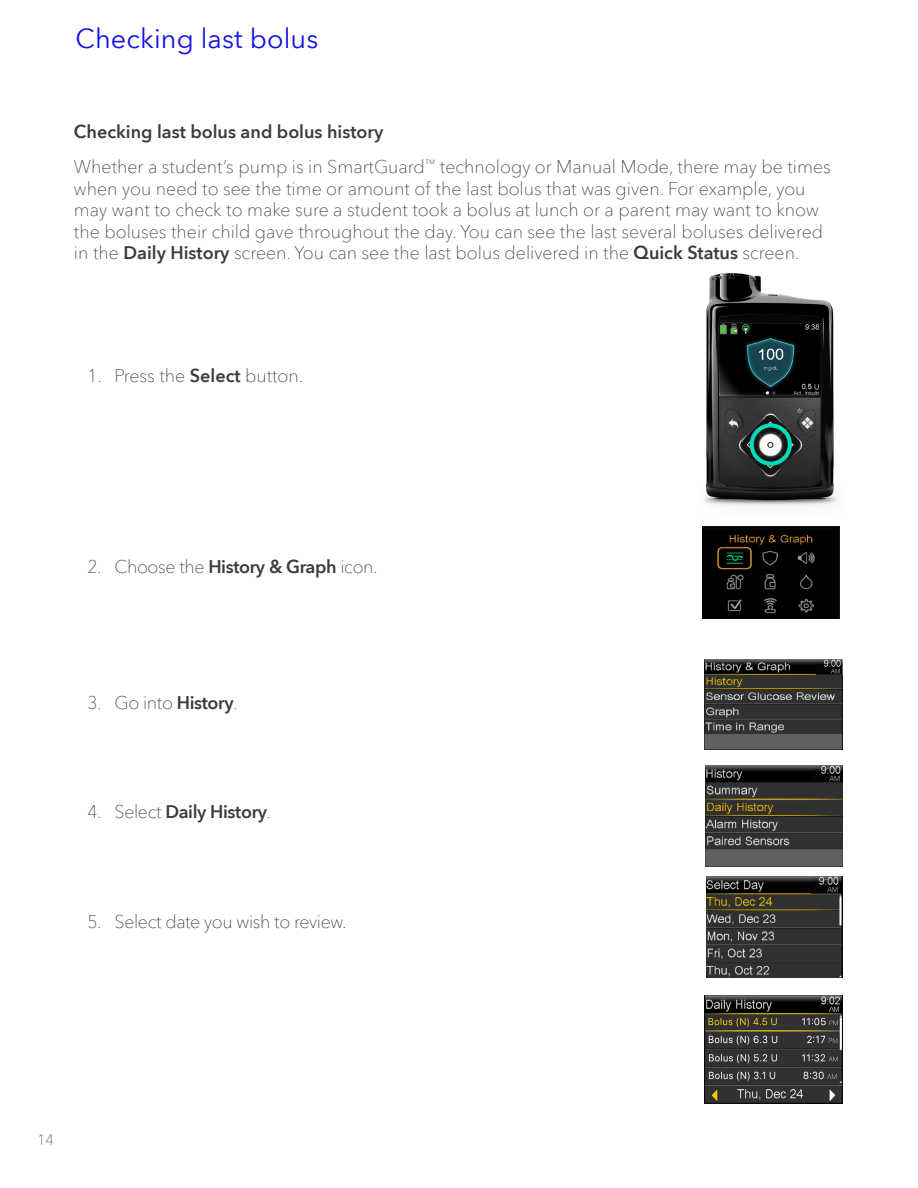
<style>
.page{position:relative;width:918px;height:1188px;background:#fff}
.page>*{position:absolute;margin:0;border:0;box-sizing:border-box;transform-origin:0 0}
.t1{font:27px "Avenir Next World";letter-spacing:.005em;color:#1010eb}
.t2{font:100 18px/21.6px "Avenir Next World";color:#3c3c3c}
.t3{font:100 18px "Avenir Next World";letter-spacing:-.02em;color:#3c3c3c}
.t4{font:600 18px "Avenir Next World";letter-spacing:-.02em;color:#3c3c3c}
.t5{font:100 15px "Avenir Next World";color:#58595b}
.s1{font-weight:600}
.s2{font-weight:100}
</style>
<div class="page">
<img style="left:704px;top:272px;width:134px;height:234px">
<div style="left:750px;top:423px;width:42px;height:43px;border:4px solid #00dcb9;border-radius:50%"></div>
<img style="left:702px;top:526px;width:138px;height:93px">
<img style="left:704px;top:659px;width:138px;height:90px">
<img style="left:817px;top:660px;width:25px;height:14px">
<img style="left:705px;top:765px;width:137px;height:102px">
<img style="left:813px;top:766px;width:29px;height:16px">
<img style="left:706px;top:876px;width:136px;height:102px">
<img style="left:811px;top:877px;width:29px;height:16px">
<img style="left:704px;top:995px;width:138px;height:108px">
<h1 class="t1" style="left:76px;top:17px;width:244px">Checking last bolus</h1>
<p class="t2" style="left:74px;top:114px;width:758px;line-height:35.1px"><span class="s1">Checking last bolus and bolus history<br></span>Whether a student’s pump is in SmartGuard<sup>™</sup> technology or Manual Mode, there may be times</p>
<p class="t2" style="left:74px;top:177px;width:751px">when you need to see the time or amount of the last bolus that was given. For example, you may want to check to make sure a student took a bolus at lunch or a parent may want to know the boluses their child gave throughout the day. You can see the last several boluses delivered in the <span class="s1">Daily History</span> screen. You can see the last bolus delivered in the <span class="s1">Quick Status</span> screen.</p>
<p class="t2" style="left:87px;top:365px;width:214px">1. Press the <span class="s1">Select</span> button.</p>
<p class="t3" style="left:87px;top:552px;width:288px">2. Choose the <span class="s1">History &amp; Graph</span> icon.</p>
<p class="t2" style="left:87px;top:692px;width:148px">3. Go into <span class="s1">History</span>.</p>
<p class="t4" style="left:87px;top:802px;width:182px"><span class="s2">4. Select</span> Daily History<span class="s2">.</span></p>
<p class="t3" style="left:87px;top:907px;width:257px">5. Select date you wish to review.</p>
<p class="t5" style="left:37px;top:1128px;width:18px">14</p>
</div>
